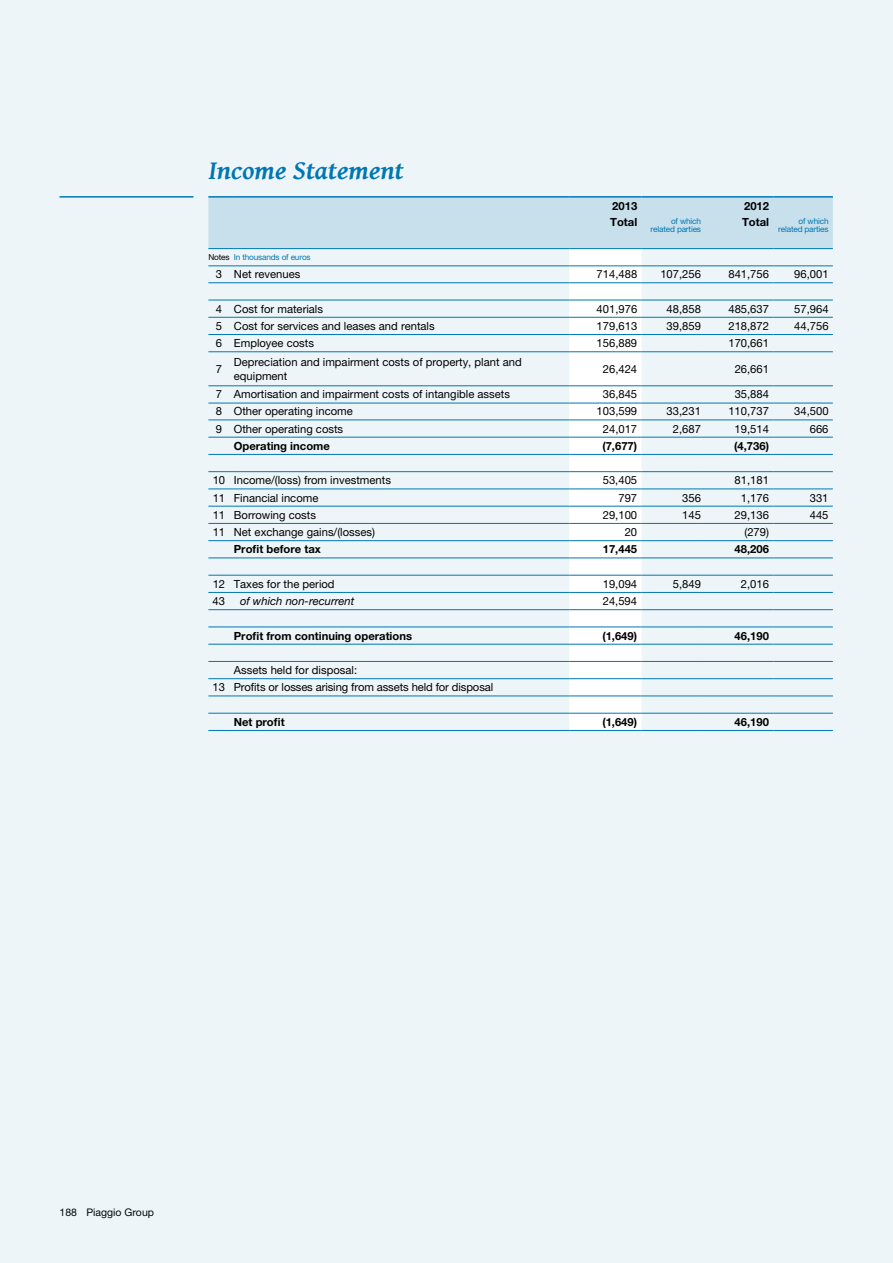
<style>
.page{position:relative;width:893px;height:1263px;background:#eef5f8}
.page>*{position:absolute;margin:0;border:0;box-sizing:border-box;transform-origin:0 0}
.t1{font:italic 700 27px "Gentium Basic";color:#0077b3}
.t2{font:11.25px/13.5px "Helvetica Neue LT Pro";color:#000}
.t3{font:700 11.25px "Helvetica Neue LT Pro";color:#000}
.t4{font:italic 11.25px "Helvetica Neue LT Pro";color:#000}
.t5{font:10.5px "Helvetica Neue LT Pro";color:#000}
.t6{font:8.25px/7.5px "Helvetica Neue LT Pro";letter-spacing:-.02em;color:#0077b3;text-align:right}
.s1{color:#000}
</style>
<div class="page">
<hr style="left:208px;top:196px;width:26px;height:2px;background:#0077b3">
<hr style="left:234px;top:196px;width:335px;height:2px;background:#0077b3">
<hr style="left:569px;top:196px;width:72px;height:2px;background:#0077b3">
<hr style="left:641px;top:196px;width:60px;height:2px;background:#0077b3">
<hr style="left:701px;top:196px;width:72px;height:2px;background:#0077b3">
<hr style="left:773px;top:196px;width:60px;height:2px;background:#0077b3">
<svg style="left:208px;top:197px;width:625px;height:534px"></svg>
<hr style="left:234px;top:248px;width:335px;height:1px;background:#0077b3">
<hr style="left:569px;top:248px;width:72px;height:1px;background:#0077b3">
<hr style="left:641px;top:248px;width:60px;height:1px;background:#0077b3">
<hr style="left:701px;top:248px;width:72px;height:1px;background:#0077b3">
<hr style="left:773px;top:248px;width:60px;height:1px;background:#0077b3">
<hr style="left:569px;top:730px;width:72px;height:1px;background:#0077b3">
<hr style="left:569px;top:558px;width:72px;height:1px;background:#0077b3">
<hr style="left:569px;top:575px;width:72px;height:1px;background:#0077b3">
<hr style="left:569px;top:506px;width:72px;height:1px;background:#0077b3">
<hr style="left:569px;top:523px;width:72px;height:1px;background:#0077b3">
<hr style="left:569px;top:403px;width:72px;height:1px;background:#0077b3">
<hr style="left:569px;top:420px;width:72px;height:1px;background:#0077b3">
<hr style="left:569px;top:696px;width:72px;height:1px;background:#0077b3">
<hr style="left:569px;top:713px;width:72px;height:1px;background:#0077b3">
<hr style="left:60px;top:196px;width:133px;height:2px;background:#0077b3">
<h1 class="t1" style="left:208px;top:150px;width:197px">Income Statement</h1>
<p class="t3" style="left:612px;top:199px;width:27px">2013</p>
<p class="t3" style="left:744px;top:199px;width:27px">2012</p>
<p class="t3" style="left:610px;top:215px;width:29px">Total</p>
<p class="t6" style="left:651px;top:217px;width:52px">of which related parties</p>
<p class="t3" style="left:742px;top:215px;width:29px">Total</p>
<p class="t6" style="left:778px;top:217px;width:52px">of which related parties</p>
<p class="t6" style="left:208px;top:253px;width:104px"><span class="s1">Notes</span> In thousands of euros</p>
<p class="t2" style="left:216px;top:267px;width:86px">3 Net revenues</p>
<p class="t2" style="left:597px;top:267px;width:42px">714,488</p>
<p class="t2" style="left:660px;top:267px;width:42px">107,256</p>
<p class="t2" style="left:728px;top:267px;width:42px">841,756</p>
<p class="t2" style="left:794px;top:267px;width:36px">96,001</p>
<p class="t2" style="left:216px;top:302px;width:109px">4 Cost for materials</p>
<p class="t2" style="left:597px;top:302px;width:42px">401,976</p>
<p class="t2" style="left:667px;top:302px;width:36px">48,858</p>
<p class="t2" style="left:728px;top:302px;width:42px">485,637</p>
<p class="t2" style="left:794px;top:302px;width:36px">57,964</p>
<p class="t2" style="left:216px;top:319px;width:220px">5 Cost for services and leases and rentals</p>
<p class="t2" style="left:597px;top:319px;width:42px">179,613</p>
<p class="t2" style="left:667px;top:319px;width:36px">39,859</p>
<p class="t2" style="left:728px;top:319px;width:42px">218,872</p>
<p class="t2" style="left:794px;top:319px;width:36px">44,756</p>
<p class="t2" style="left:216px;top:336px;width:100px">6 Employee costs</p>
<p class="t2" style="left:597px;top:336px;width:42px">156,889</p>
<p class="t2" style="left:728px;top:336px;width:42px">170,661</p>
<p class="t2" style="left:216px;top:362px;width:8px">7</p>
<p class="t2" style="left:234px;top:355px;width:289px">Depreciation and impairment costs of property, plant and equipment</p>
<p class="t2" style="left:603px;top:362px;width:36px">26,424</p>
<p class="t2" style="left:735px;top:362px;width:36px">26,661</p>
<p class="t2" style="left:216px;top:387px;width:296px">7 Amortisation and impairment costs of intangible assets</p>
<p class="t2" style="left:603px;top:387px;width:36px">36,845</p>
<p class="t2" style="left:735px;top:387px;width:36px">35,884</p>
<p class="t2" style="left:216px;top:405px;width:139px">8 Other operating income</p>
<p class="t2" style="left:597px;top:405px;width:42px">103,599</p>
<p class="t2" style="left:667px;top:405px;width:36px">33,231</p>
<p class="t2" style="left:728px;top:405px;width:42px">110,737</p>
<p class="t2" style="left:794px;top:405px;width:36px">34,500</p>
<p class="t2" style="left:216px;top:422px;width:129px">9 Other operating costs</p>
<p class="t2" style="left:603px;top:422px;width:36px">24,017</p>
<p class="t2" style="left:673px;top:422px;width:30px">2,687</p>
<p class="t2" style="left:735px;top:422px;width:36px">19,514</p>
<p class="t2" style="left:810px;top:422px;width:20px">666</p>
<p class="t3" style="left:234px;top:439px;width:98px">Operating income</p>
<p class="t3" style="left:602px;top:439px;width:36px">(7,677)</p>
<p class="t3" style="left:734px;top:439px;width:36px">(4,736)</p>
<p class="t2" style="left:213px;top:473px;width:180px">10 Income/(loss) from investments</p>
<p class="t2" style="left:603px;top:473px;width:36px">53,405</p>
<p class="t2" style="left:735px;top:473px;width:36px">81,181</p>
<p class="t2" style="left:213px;top:491px;width:107px">11 Financial income</p>
<p class="t2" style="left:618px;top:491px;width:20px">797</p>
<p class="t2" style="left:682px;top:491px;width:20px">356</p>
<p class="t2" style="left:741px;top:491px;width:30px">1,176</p>
<p class="t2" style="left:810px;top:491px;width:20px">331</p>
<p class="t2" style="left:213px;top:508px;width:105px">11 Borrowing costs</p>
<p class="t2" style="left:603px;top:508px;width:36px">29,100</p>
<p class="t2" style="left:682px;top:508px;width:20px">145</p>
<p class="t2" style="left:735px;top:508px;width:36px">29,136</p>
<p class="t2" style="left:810px;top:508px;width:20px">445</p>
<p class="t2" style="left:213px;top:525px;width:164px">11 Net exchange gains/(losses)</p>
<p class="t2" style="left:625px;top:525px;width:14px">20</p>
<p class="t2" style="left:744px;top:525px;width:26px">(279)</p>
<p class="t3" style="left:234px;top:542px;width:89px">Profit before tax</p>
<p class="t3" style="left:603px;top:542px;width:36px">17,445</p>
<p class="t3" style="left:735px;top:542px;width:36px">48,206</p>
<p class="t2" style="left:213px;top:577px;width:123px">12 Taxes for the period</p>
<p class="t2" style="left:603px;top:577px;width:36px">19,094</p>
<p class="t2" style="left:673px;top:577px;width:30px">5,849</p>
<p class="t2" style="left:741px;top:577px;width:30px">2,016</p>
<p class="t2" style="left:213px;top:594px;width:14px">43</p>
<p class="t4" style="left:240px;top:594px;width:116px">of which non-recurrent</p>
<p class="t2" style="left:603px;top:594px;width:36px">24,594</p>
<p class="t3" style="left:234px;top:628px;width:180px">Profit from continuing operations</p>
<p class="t3" style="left:602px;top:628px;width:36px">(1,649)</p>
<p class="t3" style="left:735px;top:628px;width:36px">46,190</p>
<p class="t2" style="left:213px;top:661px;width:282px;line-height:17.2px;text-indent:21px">Assets held for disposal:<br>13 Profits or losses arising from assets held for disposal</p>
<p class="t3" style="left:234px;top:715px;width:52px">Net profit</p>
<p class="t3" style="left:602px;top:715px;width:36px">(1,649)</p>
<p class="t3" style="left:734px;top:715px;width:36px">46,190</p>
<p class="t5" style="left:60px;top:1206px;width:96px">188 Piaggio Group</p>
</div>
